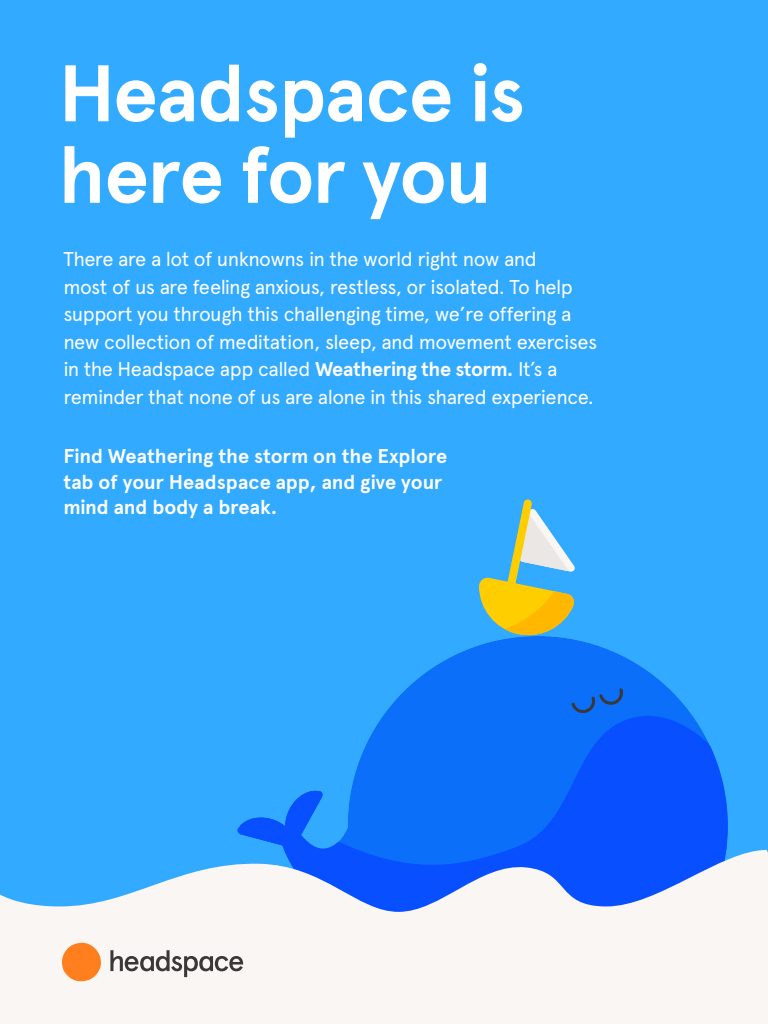
<style>
.page{position:relative;width:768px;height:1024px;background:#32aaff}
.page>*{position:absolute;margin:0;border:0;box-sizing:border-box;transform-origin:0 0}
.t1{font:700 80px/81.5px "Apercu";letter-spacing:-.02em;color:#fff}
.t2{font:20px/27.6px "Apercu";letter-spacing:-.03em;color:#fff}
.t3{font:700 20px/25.6px "Apercu";letter-spacing:-.005em;color:#fff}
.s1{font-weight:700}
</style>
<div class="page">
<svg style="left:399px;top:639px;width:278px;height:58px;fill:#0c6ff9"></svg>
<svg style="left:569px;top:686px;width:54px;height:11px"></svg>
<svg style="left:351px;top:697px;width:377px;height:153px;fill:#0c6ff9"></svg>
<svg style="left:479px;top:499px;width:96px;height:140px"></svg>
<svg style="left:237px;top:789px;width:155px;height:61px"></svg>
<svg style="left:0;top:850px;width:768px;height:174px;fill:#faf6f4"></svg>
<svg style="left:110px;top:950px;width:133px;height:27px"></svg>
<svg style="left:62px;top:943px;width:39px;height:38px"></svg>
<h1 class="t1" style="left:58px;top:53px;width:469px">Headspace is here for you</h1>
<p class="t2" style="left:63px;top:245px;width:536px">There are a lot of unknowns in the world right now and<br>most of us are feeling anxious, restless, or isolated. To help support you through this challenging time, we’re offering a new collection of meditation, sleep, and movement exercises in the Headspace app called <span class="s1">Weathering the storm.</span> It’s a reminder that none of us are alone in this shared experience.</p>
<p class="t3" style="left:63px;top:444px;width:385px">Find Weathering the storm on the Explore tab of your Headspace app, and give your mind and body a break.</p>
</div>
